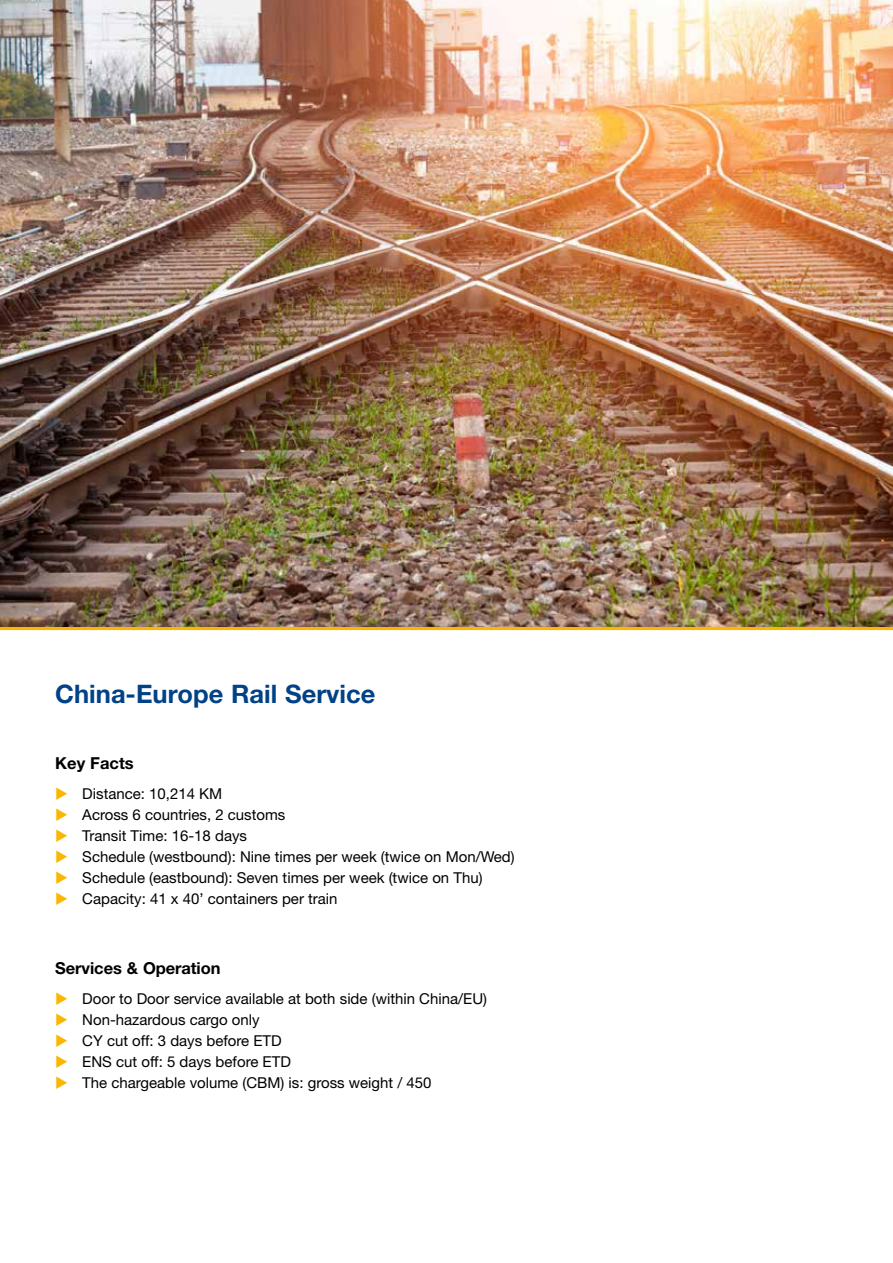
<style>
.page{position:relative;width:893px;height:1263px;background:#fff}
.page>*{position:absolute;margin:0;border:0;box-sizing:border-box;transform-origin:0 0}
.t1{font:700 25.5px "Helvetica Neue LT Std";color:#004287}
.t2{font:700 16.5px "Helvetica Neue LT Std";letter-spacing:-.005em;color:#000}
.t3{font:15px/21px "Helvetica Neue LT Std";color:#000}
</style>
<div class="page">
<svg style="left:0;top:626px;width:893px;height:4px;background:#dca314"></svg>
<img style="left:0;top:0;width:893px;height:626px">
<h1 class="t1" style="left:55px;top:678px;width:322px">China-Europe Rail Service</h1>
<p class="t2" style="left:55px;top:752px;width:80px">Key Facts</p>
<p class="t3" style="left:82px;top:782px;width:434px">Distance: 10,214 KM<br>Across 6 countries, 2 customs<br>Transit Time: 16-18 days<br>Schedule (westbound): Nine times per week (twice on Mon/Wed)<br>Schedule (eastbound): Seven times per week (twice on Thu)<br>Capacity: 41 x 40’ containers per train</p>
<p class="t2" style="left:55px;top:958px;width:167px">Services &amp; Operation</p>
<p class="t3" style="left:82px;top:988px;width:406px">Door to Door service available at both side (within China/EU)<br>Non-hazardous cargo only<br>CY cut off: 3 days before ETD<br>ENS cut off: 5 days before ETD<br>The chargeable volume (CBM) is: gross weight / 450</p>
</div>
